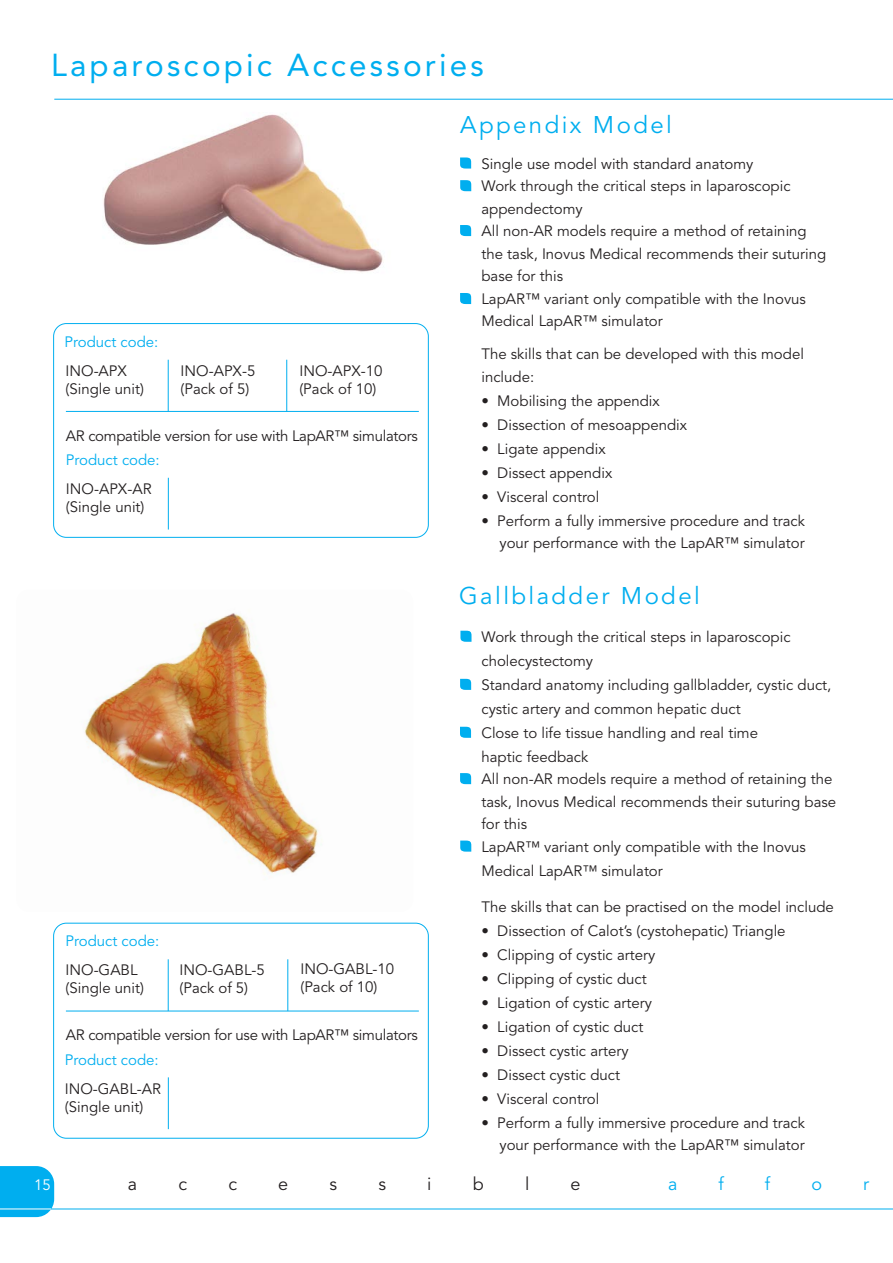
<style>
.page{position:relative;width:893px;height:1263px;background:#fff}
.page>*{position:absolute;margin:0;border:0;box-sizing:border-box;transform-origin:0 0}
.t1{font:31.5px "Avenir LT Std";letter-spacing:.1em;color:#00aeef}
.t2{font:24px "Avenir LT Std";letter-spacing:.1em;color:#00aeef}
.t3{font:18px "Avenir LT Std";color:#231f20}
.t4{font:18px "Avenir LT Std";color:#00aeef}
.t5{font:15px/18px "Avenir LT Std";color:#231f20}
.t6{font:15px "Avenir LT Std";letter-spacing:-.02em;color:#231f20}
.t7{font:15px "Avenir LT Std";color:#00aeef}
.t8{font:15px "Avenir LT Std";color:#fff}
</style>
<div class="page">
<img style="left:58px;top:98px;width:370px;height:174px">
<img style="left:84px;top:613px;width:238px;height:262px">
<div style="left:53px;top:323px;width:376px;height:215px;border:1px solid #00aeef;border-radius:13px"></div>
<hr style="left:168px;top:360px;width:1px;height:51px;background:#00aeef">
<hr style="left:286px;top:360px;width:1px;height:51px;background:#00aeef">
<div style="left:53px;top:923px;width:376px;height:215px;border:1px solid #00aeef;border-radius:13px"></div>
<hr style="left:168px;top:959px;width:1px;height:52px;background:#00aeef">
<hr style="left:287px;top:959px;width:1px;height:52px;background:#00aeef">
<hr style="left:54px;top:99px;width:839px;height:1px;background:#00aeef">
<svg style="left:460px;top:157px;width:11px;height:12px"></svg>
<svg style="left:460px;top:180px;width:11px;height:11px"></svg>
<svg style="left:460px;top:225px;width:11px;height:11px"></svg>
<svg style="left:460px;top:631px;width:11px;height:11px"></svg>
<svg style="left:460px;top:679px;width:11px;height:11px"></svg>
<svg style="left:460px;top:727px;width:11px;height:11px"></svg>
<svg style="left:460px;top:773px;width:11px;height:11px"></svg>
<hr style="left:51px;top:1208px;width:842px;height:1px;background:#00aeef">
<svg style="left:0;top:1166px;width:54px;height:51px;background:#0eb2ef"></svg>
<hr style="left:0;top:1208px;width:51px;height:1px;background:#fff">
<hr style="left:66px;top:411px;width:353px;height:1px;background:#00aeef">
<svg style="left:460px;top:293px;width:11px;height:11px"></svg>
<hr style="left:168px;top:478px;width:1px;height:51px;background:#00aeef">
<hr style="left:66px;top:1011px;width:353px;height:1px;background:#00aeef">
<hr style="left:168px;top:1077px;width:1px;height:52px;background:#00aeef">
<svg style="left:460px;top:840px;width:11px;height:12px"></svg>
<p class="t1" style="left:51px;top:47px;width:434px">Laparoscopic Accessories</p>
<p class="t7" style="left:64px;top:333px;width:95px">Product code:</p>
<p class="t5" style="left:66px;top:362px;width:80px">INO-APX (Single unit)</p>
<p class="t5" style="left:181px;top:362px;width:76px">INO-APX-5 (Pack of 5)</p>
<p class="t5" style="left:299px;top:362px;width:85px">INO-APX-10 (Pack of 10)</p>
<p class="t6" style="left:66px;top:427px;width:353px">AR compatible version for use with LapAR™ simulators</p>
<p class="t5" style="left:66px;top:481px;width:87px">INO-APX-AR (Single unit)</p>
<p class="t7" style="left:66px;top:451px;width:95px">Product code:</p>
<p class="t7" style="left:66px;top:932px;width:95px">Product code:</p>
<p class="t5" style="left:66px;top:961px;width:80px">INO-GABL (Single unit)</p>
<p class="t5" style="left:180px;top:961px;width:87px">INO-GABL-5</p>
<p class="t5" style="left:180px;top:979px;width:70px">(Pack of 5)</p>
<p class="t5" style="left:300px;top:960px;width:95px">INO-GABL-10 (Pack of 10)</p>
<p class="t6" style="left:66px;top:1027px;width:353px">AR compatible version for use with LapAR™ simulators</p>
<p class="t5" style="left:65px;top:1080px;width:98px">INO-GABL-AR (Single unit)</p>
<p class="t7" style="left:65px;top:1051px;width:95px">Product code:</p>
<p class="t2" style="left:460px;top:111px;width:213px">Appendix Model</p>
<p class="t5" style="left:481px;top:155px;width:273px">Single use model with standard anatomy</p>
<p class="t5" style="left:481px;top:177px;width:311px">Work through the critical steps in laparoscopic</p>
<p class="t5" style="left:481px;top:200px;width:103px">appendectomy</p>
<p class="t5" style="left:481px;top:220px;width:346px;line-height:22.5px">All non-AR models require a method of retaining the task, Inovus Medical recommends their suturing base for this</p>
<p class="t5" style="left:481px;top:288px;width:326px;line-height:22.5px">LapAR™ variant only compatible with the Inovus<br>Medical LapAR™ simulator</p>
<p class="t5" style="left:481px;top:343px;width:324px;line-height:22.5px">The skills that can be developed with this model include:</p>
<p class="t5" style="left:481px;top:392px;width:180px">• Mobilising the appendix</p>
<p class="t5" style="left:481px;top:416px;width:207px">• Dissection of mesoappendix</p>
<p class="t5" style="left:481px;top:440px;width:126px">• Ligate appendix</p>
<p class="t5" style="left:481px;top:464px;width:132px">• Dissect appendix</p>
<p class="t5" style="left:481px;top:488px;width:119px">• Visceral control</p>
<p class="t5" style="left:481px;top:510px;width:325px;line-height:22.5px;text-align:right">• Perform a fully immersive procedure and track your performance with the LapAR™ simulator</p>
<p class="t2" style="left:459px;top:582px;width:242px">Gallbladder Model</p>
<p class="t5" style="left:481px;top:628px;width:311px">Work through the critical steps in laparoscopic</p>
<p class="t5" style="left:481px;top:652px;width:113px">cholecystectomy</p>
<p class="t5" style="left:481px;top:673px;width:351px;line-height:24px">Standard anatomy including gallbladder, cystic duct, cystic artery and common hepatic duct</p>
<p class="t5" style="left:481px;top:724px;width:278px">Close to life tissue handling and real time</p>
<p class="t5" style="left:481px;top:748px;width:108px">haptic feedback</p>
<p class="t5" style="left:481px;top:771px;width:353px">All non-AR models require a method of retaining the</p>
<p class="t5" style="left:481px;top:793px;width:356px">task, Inovus Medical recommends their suturing base</p>
<p class="t5" style="left:481px;top:816px;width:47px">for this</p>
<p class="t5" style="left:481px;top:838px;width:326px">LapAR™ variant only compatible with the Inovus</p>
<p class="t5" style="left:481px;top:862px;width:183px">Medical LapAR™ simulator</p>
<p class="t5" style="left:481px;top:898px;width:354px">The skills that can be practised on the model include</p>
<p class="t5" style="left:481px;top:922px;width:306px">• Dissection of Calot’s (cystohepatic) Triangle</p>
<p class="t5" style="left:481px;top:946px;width:175px">• Clipping of cystic artery</p>
<p class="t5" style="left:481px;top:970px;width:167px">• Clipping of cystic duct</p>
<p class="t5" style="left:481px;top:994px;width:172px">• Ligation of cystic artery</p>
<p class="t5" style="left:481px;top:1018px;width:163px">• Ligation of cystic duct</p>
<p class="t5" style="left:481px;top:1042px;width:149px">• Dissect cystic artery</p>
<p class="t5" style="left:481px;top:1066px;width:140px">• Dissect cystic duct</p>
<p class="t5" style="left:481px;top:1090px;width:119px">• Visceral control</p>
<p class="t5" style="left:481px;top:1112px;width:325px;line-height:22.5px;text-align:right">• Perform a fully immersive procedure and track your performance with the LapAR™ simulator</p>
<p class="t8" style="left:34px;top:1176px;width:18px">15</p>
<p class="t3" style="left:128px;top:1173px;width:11px">a</p>
<p class="t3" style="left:178px;top:1173px;width:10px">c</p>
<p class="t3" style="left:228px;top:1173px;width:10px">c</p>
<p class="t3" style="left:278px;top:1173px;width:12px">e</p>
<p class="t3" style="left:329px;top:1173px;width:9px">s</p>
<p class="t3" style="left:378px;top:1173px;width:9px">s</p>
<p class="t3" style="left:427px;top:1173px;width:6px">i</p>
<p class="t3" style="left:473px;top:1173px;width:12px">b</p>
<p class="t3" style="left:525px;top:1173px;width:6px">l</p>
<p class="t3" style="left:571px;top:1173px;width:12px">e</p>
<p class="t4" style="left:668px;top:1173px;width:11px">a</p>
<p class="t4" style="left:719px;top:1173px;width:7px">f</p>
<p class="t4" style="left:765px;top:1173px;width:7px">f</p>
<p class="t4" style="left:811px;top:1173px;width:12px">o</p>
<p class="t4" style="left:863px;top:1173px;width:7px">r</p>
</div>
